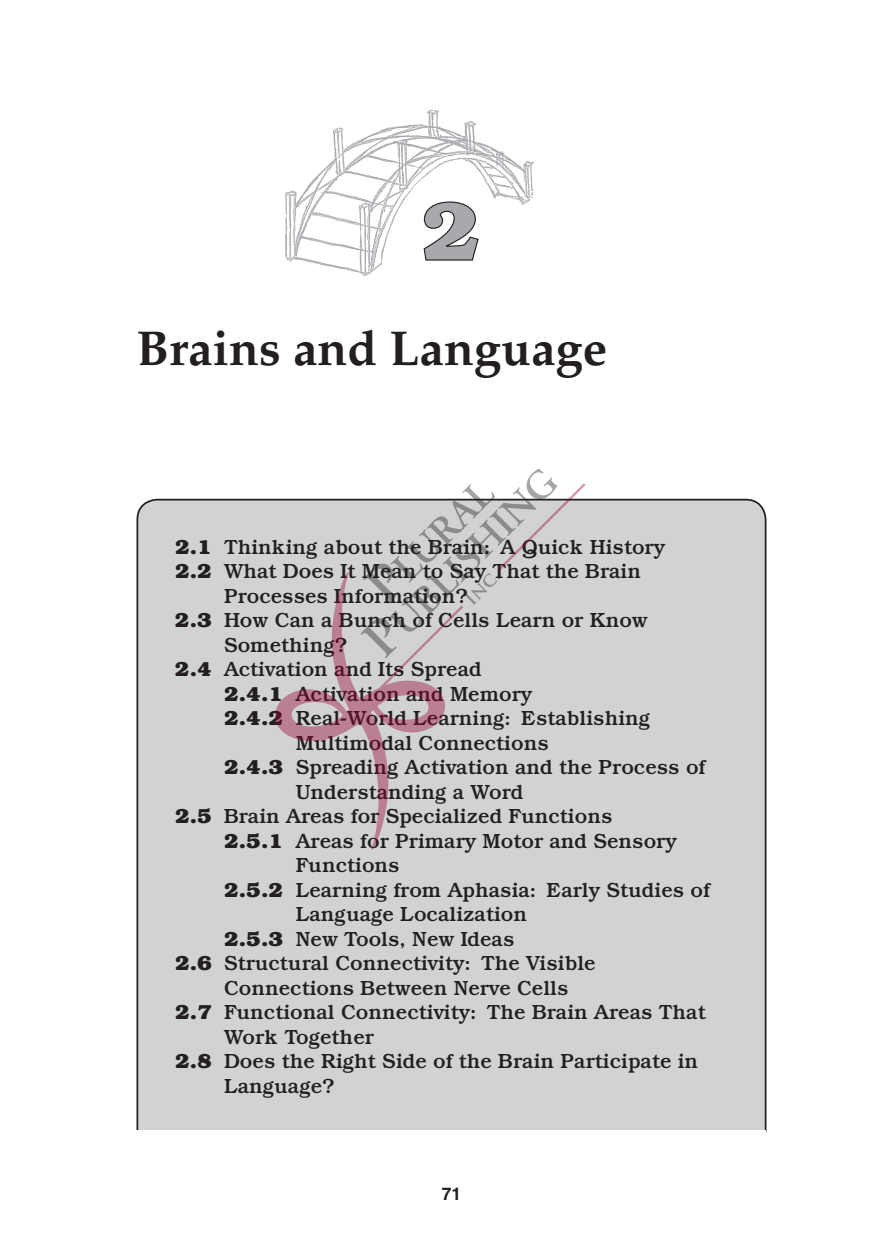
<style>
.page{position:relative;width:882px;height:1260px;background:#fff}
.page>*{position:absolute;margin:0;border:0;box-sizing:border-box;transform-origin:0 0}
.t1{font:700 84px "Bookman";color:#a8a9ad}
.t2{font:700 49px "Palatino";color:#231f20}
.t3{font:500 20.65px "Bookman";color:#231f20}
.t4{font:700 17.5px "Helvetica";color:#231f20}
.s1{font-weight:700}
</style>
<div class="page">
<img style="left:285px;top:110px;width:249px;height:166px">
<svg style="left:423px;top:201px;width:56px;height:60px"></svg>
<div style="left:136px;top:498px;width:631px;height:635px;background:#d1d2d4"></div>
<div style="left:136px;top:1130px;width:630px;height:14px;background:#fff"></div>
<svg style="left:221px;top:569px;width:281px;height:281px;background:#cec9cd"></svg>
<svg style="left:360px;top:468px;width:228px;height:240px;background:#cfced0"></svg>
<h1 class="t1" style="left:421px;top:179px;width:62px">2</h1>
<h2 class="t2" style="left:136px;top:320px;width:472px">Brains and Language</h2>
<p class="t3" style="left:175px;top:535px;width:492px"><span class="s1">2.1</span> Thinking about the Brain: A Quick History</p>
<p class="t3" style="left:175px;top:559px;width:468px"><span class="s1">2.2</span> What Does It Mean to Say That the Brain</p>
<p class="t3" style="left:224px;top:584px;width:245px">Processes Information?</p>
<p class="t3" style="left:175px;top:608px;width:474px"><span class="s1">2.3</span> How Can a Bunch of Cells Learn or Know</p>
<p class="t3" style="left:224px;top:633px;width:125px">Something?</p>
<p class="t3" style="left:175px;top:657px;width:308px"><span class="s1">2.4</span> Activation and Its Spread</p>
<p class="t3" style="left:224px;top:682px;width:310px"><span class="s1">2.4.1</span> Activation and Memory</p>
<p class="t3" style="left:224px;top:706px;width:428px"><span class="s1">2.4.2</span> Real-World Learning: Establishing</p>
<p class="t3" style="left:296px;top:731px;width:255px">Multimodal Connections</p>
<p class="t3" style="left:224px;top:755px;width:483px"><span class="s1">2.4.3</span> Spreading Activation and the Process of</p>
<p class="t3" style="left:296px;top:780px;width:229px">Understanding a Word</p>
<p class="t3" style="left:175px;top:804px;width:439px"><span class="s1">2.5</span> Brain Areas for Specialized Functions</p>
<p class="t3" style="left:224px;top:828px;width:454px"><span class="s1">2.5.1</span> Areas for Primary Motor and Sensory</p>
<p class="t3" style="left:296px;top:853px;width:105px">Functions</p>
<p class="t3" style="left:224px;top:877px;width:487px"><span class="s1">2.5.2</span> Learning from Aphasia: Early Studies of</p>
<p class="t3" style="left:296px;top:902px;width:233px">Language Localization</p>
<p class="t3" style="left:224px;top:926px;width:292px"><span class="s1">2.5.3</span> New Tools, New Ideas</p>
<p class="t3" style="left:175px;top:951px;width:422px"><span class="s1">2.6</span> Structural Connectivity: The Visible</p>
<p class="t3" style="left:224px;top:975px;width:346px">Connections Between Nerve Cells</p>
<p class="t3" style="left:175px;top:1000px;width:532px"><span class="s1">2.7</span> Functional Connectivity: The Brain Areas That</p>
<p class="t3" style="left:224px;top:1024px;width:152px">Work Together</p>
<p class="t3" style="left:175px;top:1049px;width:525px"><span class="s1">2.8</span> Does the Right Side of the Brain Participate in</p>
<p class="t3" style="left:224px;top:1073px;width:112px">Language?</p>
<p class="t4" style="left:442px;top:1183px;width:21px">71</p>
</div>
